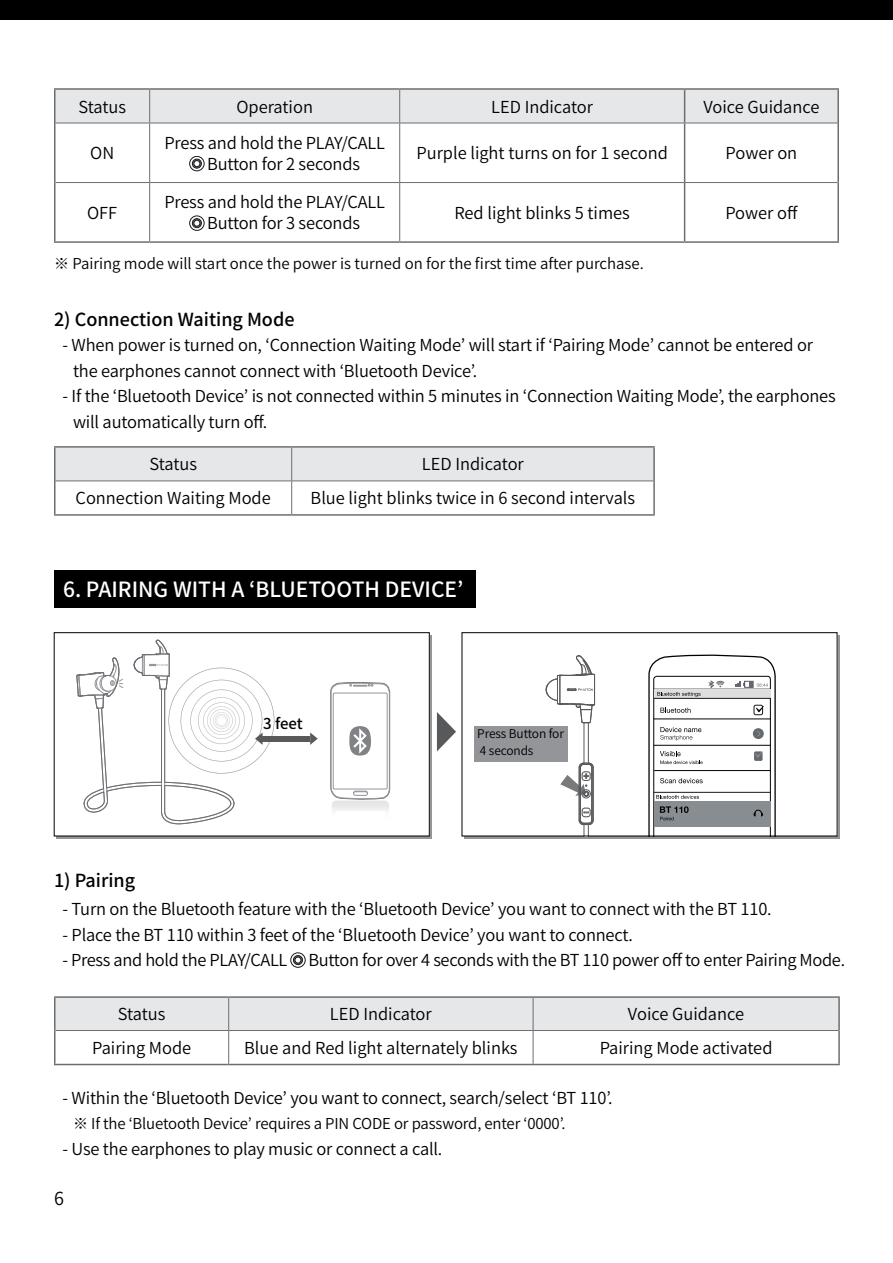
<style>
.page{position:relative;width:893px;height:1263px;background:#fff}
.page>*{position:absolute;margin:0;border:0;box-sizing:border-box;transform-origin:0 0}
.t1{font:500 21px "Source Han Sans";color:#fff}
.t2{font:500 18px "Source Han Sans";color:#000}
.t3{font:18px "Source Han Sans";color:#000}
.t4{font:16.5px/21px "Source Han Sans";letter-spacing:-.01em;color:#000}
.t5{font:15px "Source Han Sans";letter-spacing:-.01em;color:#000}
.t6{font:500 15px "Source Han Sans";color:#000}
.t7{font:12px/16.5px "Source Han Sans";letter-spacing:-.01em;color:#000}
</style>
<div class="page">
<div style="left:0;top:0;width:893px;height:19px;background:#000"></div>
<div style="left:56px;top:90px;width:781px;height:33px;background:#e6e7e8"></div>
<hr style="left:54px;top:88px;width:96px;height:2px;background:#6d6e71">
<hr style="left:54px;top:90px;width:2px;height:33px;background:#6d6e71">
<hr style="left:150px;top:88px;width:250px;height:2px;background:#6d6e71">
<hr style="left:400px;top:88px;width:285px;height:2px;background:#6d6e71">
<hr style="left:685px;top:88px;width:154px;height:2px;background:#6d6e71">
<hr style="left:684px;top:90px;width:1px;height:33px;background:#6d6e71">
<hr style="left:837px;top:90px;width:2px;height:33px;background:#6d6e71">
<hr style="left:54px;top:123px;width:2px;height:60px;background:#6d6e71">
<hr style="left:684px;top:123px;width:1px;height:59px;background:#6d6e71">
<hr style="left:837px;top:123px;width:2px;height:60px;background:#6d6e71">
<hr style="left:54px;top:183px;width:2px;height:58px;background:#6d6e71">
<hr style="left:684px;top:183px;width:1px;height:58px;background:#6d6e71">
<hr style="left:837px;top:183px;width:2px;height:58px;background:#6d6e71">
<hr style="left:54px;top:241px;width:96px;height:2px;background:#6d6e71">
<hr style="left:150px;top:241px;width:250px;height:2px;background:#6d6e71">
<hr style="left:400px;top:241px;width:285px;height:2px;background:#6d6e71">
<hr style="left:685px;top:241px;width:154px;height:2px;background:#6d6e71">
<hr style="left:149px;top:90px;width:1px;height:33px;background:#6d6e71">
<hr style="left:399px;top:90px;width:1px;height:33px;background:#6d6e71">
<hr style="left:56px;top:123px;width:94px;height:1px;background:#6d6e71">
<hr style="left:150px;top:123px;width:250px;height:1px;background:#6d6e71">
<hr style="left:149px;top:123px;width:1px;height:59px;background:#6d6e71">
<hr style="left:400px;top:123px;width:285px;height:1px;background:#6d6e71">
<hr style="left:399px;top:123px;width:1px;height:59px;background:#6d6e71">
<hr style="left:685px;top:123px;width:152px;height:1px;background:#6d6e71">
<hr style="left:56px;top:182px;width:94px;height:1px;background:#6d6e71">
<hr style="left:150px;top:182px;width:250px;height:1px;background:#6d6e71">
<hr style="left:149px;top:183px;width:1px;height:58px;background:#6d6e71">
<hr style="left:400px;top:182px;width:285px;height:1px;background:#6d6e71">
<hr style="left:399px;top:183px;width:1px;height:58px;background:#6d6e71">
<hr style="left:685px;top:182px;width:152px;height:1px;background:#6d6e71">
<svg style="left:189px;top:156px;width:15px;height:16px"></svg>
<svg style="left:189px;top:216px;width:15px;height:15px"></svg>
<div style="left:56px;top:448px;width:597px;height:32px;background:#e6e7e8"></div>
<hr style="left:54px;top:446px;width:238px;height:2px;background:#6d6e71">
<hr style="left:54px;top:448px;width:2px;height:33px;background:#6d6e71">
<hr style="left:292px;top:446px;width:363px;height:2px;background:#6d6e71">
<hr style="left:653px;top:448px;width:2px;height:33px;background:#6d6e71">
<hr style="left:54px;top:481px;width:2px;height:33px;background:#6d6e71">
<hr style="left:653px;top:481px;width:2px;height:33px;background:#6d6e71">
<hr style="left:54px;top:514px;width:238px;height:2px;background:#6d6e71">
<hr style="left:292px;top:514px;width:363px;height:2px;background:#6d6e71">
<hr style="left:291px;top:448px;width:1px;height:32px;background:#6d6e71">
<hr style="left:56px;top:480px;width:236px;height:1px;background:#6d6e71">
<hr style="left:292px;top:480px;width:361px;height:1px;background:#6d6e71">
<hr style="left:291px;top:481px;width:1px;height:33px;background:#6d6e71">
<div style="left:54px;top:570px;width:421px;height:37px;background:#000"></div>
<svg style="left:290px;top:952px;width:16px;height:16px"></svg>
<div style="left:56px;top:998px;width:782px;height:32px;background:#e6e7e8"></div>
<hr style="left:54px;top:996px;width:175px;height:2px;background:#6d6e71">
<hr style="left:54px;top:998px;width:2px;height:32px;background:#6d6e71">
<hr style="left:229px;top:996px;width:304px;height:2px;background:#6d6e71">
<hr style="left:533px;top:996px;width:307px;height:2px;background:#6d6e71">
<hr style="left:838px;top:998px;width:2px;height:32px;background:#6d6e71">
<hr style="left:54px;top:1030px;width:2px;height:34px;background:#6d6e71">
<hr style="left:838px;top:1030px;width:2px;height:34px;background:#6d6e71">
<hr style="left:54px;top:1064px;width:175px;height:1px;background:#6d6e71">
<hr style="left:229px;top:1064px;width:304px;height:1px;background:#6d6e71">
<hr style="left:533px;top:1064px;width:307px;height:1px;background:#6d6e71">
<hr style="left:228px;top:998px;width:1px;height:32px;background:#6d6e71">
<hr style="left:533px;top:998px;width:1px;height:32px;background:#6d6e71">
<hr style="left:56px;top:1030px;width:173px;height:1px;background:#6d6e71">
<hr style="left:229px;top:1030px;width:304px;height:1px;background:#6d6e71">
<hr style="left:228px;top:1031px;width:1px;height:33px;background:#6d6e71">
<hr style="left:533px;top:1030px;width:305px;height:1px;background:#6d6e71">
<hr style="left:533px;top:1031px;width:1px;height:33px;background:#6d6e71">
<svg style="left:57px;top:635px;width:375px;height:204px;background:#77797b"></svg>
<div style="left:54px;top:633px;width:375px;height:203px;background:#fff"></div>
<svg style="left:330px;top:682px;width:60px;height:129px"></svg>
<svg style="left:310px;top:732px;width:8px;height:13px"></svg>
<div style="left:263px;top:736px;width:47px;height:5px;background:#58595b"></div>
<svg style="left:76px;top:639px;width:198px;height:186px"></svg>
<div style="left:54px;top:632px;width:375px;height:204px;border:1px solid #000"></div>
<div style="left:464px;top:635px;width:376px;height:204px;background:linear-gradient(to right,#939598,#939598)"></div>
<div style="left:462px;top:633px;width:375px;height:203px;background:#fff"></div>
<svg style="left:648px;top:654px;width:128px;height:180px"></svg>
<svg style="left:546px;top:655px;width:49px;height:179px"></svg>
<div style="left:462px;top:632px;width:375px;height:204px;border:1px solid #000"></div>
<svg style="left:437px;top:712px;width:19px;height:39px"></svg>
<div style="left:474px;top:726px;width:94px;height:36px;background:#939598"></div>
<p class="t4" style="left:78px;top:96px;width:49px">Status</p>
<p class="t4" style="left:236px;top:96px;width:78px">Operation</p>
<p class="t4" style="left:491px;top:96px;width:103px">LED Indicator</p>
<p class="t4" style="left:703px;top:96px;width:118px">Voice Guidance</p>
<p class="t4" style="left:90px;top:143px;width:26px">ON</p>
<p class="t4" style="left:207px;top:133px;width:179px;text-indent:-43px">Press and hold the PLAY/CALL<br>Button for 2 seconds</p>
<p class="t4" style="left:416px;top:143px;width:253px">Purple light turns on for 1 second</p>
<p class="t4" style="left:726px;top:143px;width:73px">Power on</p>
<p class="t4" style="left:87px;top:203px;width:32px">OFF</p>
<p class="t4" style="left:207px;top:192px;width:179px;text-indent:-43px">Press and hold the PLAY/CALL<br>Button for 3 seconds</p>
<p class="t4" style="left:454px;top:203px;width:177px">Red light blinks 5 times</p>
<p class="t4" style="left:725px;top:203px;width:74px">Power off</p>
<p class="t5" style="left:54px;top:255px;width:591px">※ Pairing mode will start once the power is turned on for the first time after purchase.</p>
<p class="t2" style="left:54px;top:309px;width:242px">2) Connection Waiting Mode</p>
<p class="t4" style="left:73px;top:333px;width:741px;line-height:25.5px;text-indent:-11px">- When power is turned on, ‘Connection Waiting Mode’ will start if ‘Pairing Mode’ cannot be entered or the earphones cannot connect with ‘Bluetooth Device’.</p>
<p class="t4" style="left:73px;top:384px;width:764px;line-height:25.5px;text-indent:-11px">- If the ‘Bluetooth Device’ is not connected within 5 minutes in ‘Connection Waiting Mode’, the earphones will automatically turn off.</p>
<p class="t4" style="left:149px;top:454px;width:49px">Status</p>
<p class="t4" style="left:422px;top:454px;width:103px">LED Indicator</p>
<p class="t4" style="left:76px;top:488px;width:197px">Connection Waiting Mode</p>
<p class="t4" style="left:311px;top:488px;width:326px">Blue light blinks twice in 6 second intervals</p>
<p class="t1" style="left:63px;top:578px;width:402px">6. PAIRING WITH A ‘BLUETOOTH DEVICE’</p>
<p class="t6" style="left:263px;top:715px;width:41px">3 feet</p>
<p class="t7" style="left:477px;top:726px;width:88px">Press Button for<br>4 seconds</p>
<p class="t2" style="left:54px;top:870px;width:83px">1) Pairing</p>
<p class="t4" style="left:63px;top:899px;width:711px">- Turn on the Bluetooth feature with the ‘Bluetooth Device’ you want to connect with the BT 110.</p>
<p class="t4" style="left:63px;top:924px;width:572px">- Place the BT 110 within 3 feet of the ‘Bluetooth Device’ you want to connect.</p>
<p class="t4" style="left:63px;top:950px;width:226px">- Press and hold the PLAY/CALL</p>
<p class="t4" style="left:309px;top:950px;width:538px">Button for over 4 seconds with the BT 110 power off to enter Pairing Mode.</p>
<p class="t4" style="left:118px;top:1004px;width:49px">Status</p>
<p class="t4" style="left:330px;top:1004px;width:103px">LED Indicator</p>
<p class="t4" style="left:628px;top:1004px;width:118px">Voice Guidance</p>
<p class="t4" style="left:92px;top:1038px;width:101px">Pairing Mode</p>
<p class="t4" style="left:244px;top:1038px;width:275px">Blue and Red light alternately blinks</p>
<p class="t4" style="left:600px;top:1038px;width:174px">Pairing Mode activated</p>
<p class="t4" style="left:63px;top:1087px;width:552px">- Within the ‘Bluetooth Device’ you want to connect, search/select ‘BT 110’.</p>
<p class="t5" style="left:73px;top:1115px;width:494px">※ If the ‘Bluetooth Device’ requires a PIN CODE or password, enter ‘0000’.</p>
<p class="t4" style="left:63px;top:1138px;width:381px">- Use the earphones to play music or connect a call.</p>
<p class="t3" style="left:54px;top:1188px;width:11px">6</p>
</div>
